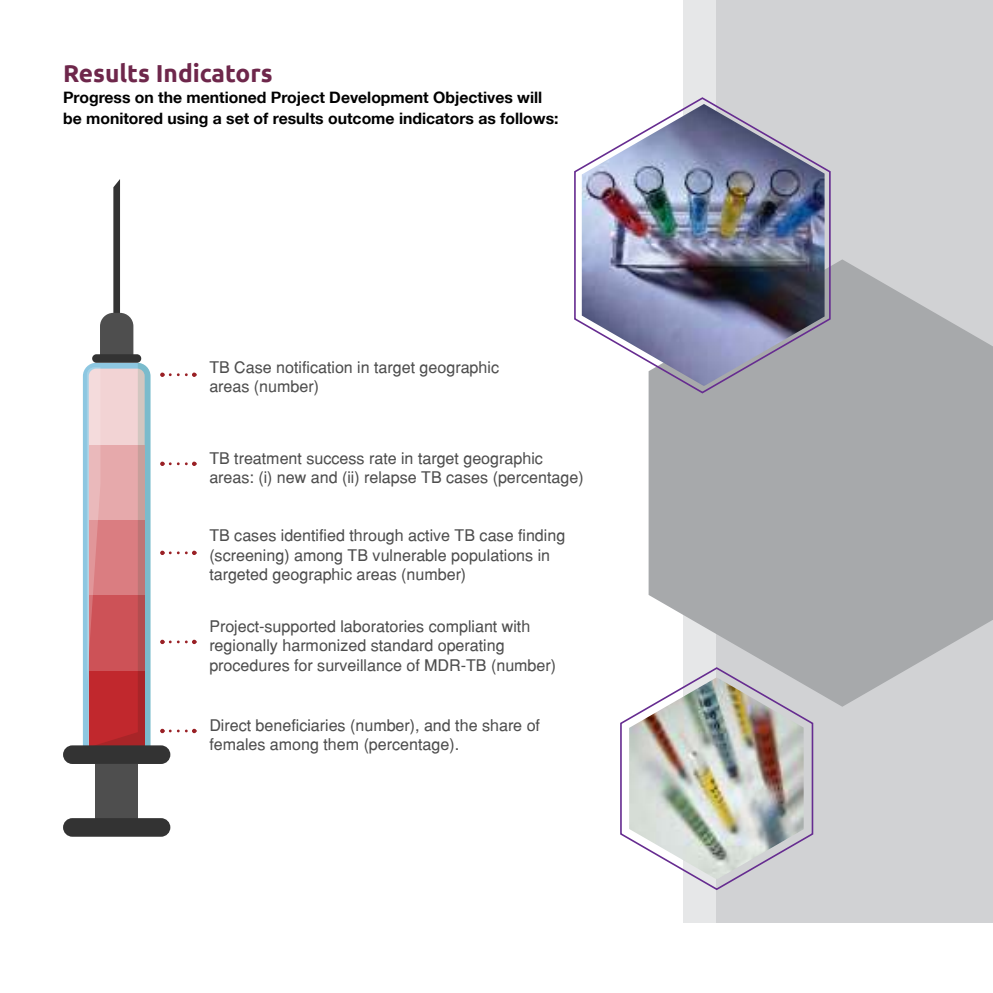
<style>
.page{position:relative;width:993px;height:993px;background:#fff}
.page>*{position:absolute;margin:0;border:0;box-sizing:border-box;transform-origin:0 0}
.t1{font:700 24.5px "Ubuntu";color:#6e274b}
.t2{font:15.92px/19.2px "Helvetica";color:#4e4e4e}
.t3{font:700 15.75px/21px "Helvetica 75";color:#000}
</style>
<div class="page">
<div style="left:716px;top:0;width:276px;height:922px;background:#d1d2d4"></div>
<svg style="left:620px;top:717px;width:193px;height:173px"></svg>
<svg style="left:648px;top:259px;width:344px;height:447px;background:#aeb0b2"></svg>
<svg style="left:574px;top:96px;width:257px;height:298px"></svg>
<div style="left:95px;top:763px;width:43px;height:54px;background:#4e4e4e"></div>
<svg style="left:83px;top:179px;width:67px;height:566px"></svg>
<div style="left:63px;top:745px;width:107px;height:18px;background:#333;border-radius:9px"></div>
<div style="left:63px;top:817px;width:107px;height:19px;background:#333;border-radius:9px"></div>
<div style="left:92px;top:354px;width:49px;height:8px;background:#333;border-radius:4px"></div>
<svg style="left:160px;top:372px;width:4px;height:5px"></svg>
<svg style="left:170px;top:372px;width:26px;height:5px"></svg>
<svg style="left:160px;top:461px;width:4px;height:5px"></svg>
<svg style="left:170px;top:461px;width:26px;height:5px"></svg>
<svg style="left:160px;top:550px;width:4px;height:5px"></svg>
<svg style="left:170px;top:550px;width:26px;height:5px"></svg>
<svg style="left:160px;top:639px;width:4px;height:5px"></svg>
<svg style="left:170px;top:639px;width:26px;height:5px"></svg>
<svg style="left:160px;top:728px;width:4px;height:5px"></svg>
<svg style="left:170px;top:728px;width:26px;height:5px"></svg>
<img style="left:581px;top:104px;width:243px;height:281px">
<img style="left:629px;top:677px;width:174px;height:201px">
<h1 class="t1" style="left:63px;top:63px;width:211px">Results Indicators</h1>
<p class="t3" style="left:63px;top:88px;width:497px">Progress on the mentioned Project Development Objectives will be monitored using a set of results outcome indicators as follows:</p>
<p class="t2" style="left:209px;top:357px;width:291px">TB Case notification in target geographic areas (number)</p>
<p class="t2" style="left:209px;top:448px;width:376px">TB treatment success rate in target geographic areas: (i) new and (ii) relapse TB cases (percentage)</p>
<p class="t2" style="left:209px;top:525px;width:357px">TB cases identified through active TB case finding (screening) among TB vulnerable populations in targeted geographic areas (number)</p>
<p class="t2" style="left:209px;top:616px;width:348px">Project-supported laboratories compliant with regionally harmonized standard operating procedures for surveillance of MDR-TB (number)</p>
<p class="t2" style="left:209px;top:715px;width:332px">Direct beneficiaries (number), and the share of females among them (percentage).</p>
</div>
